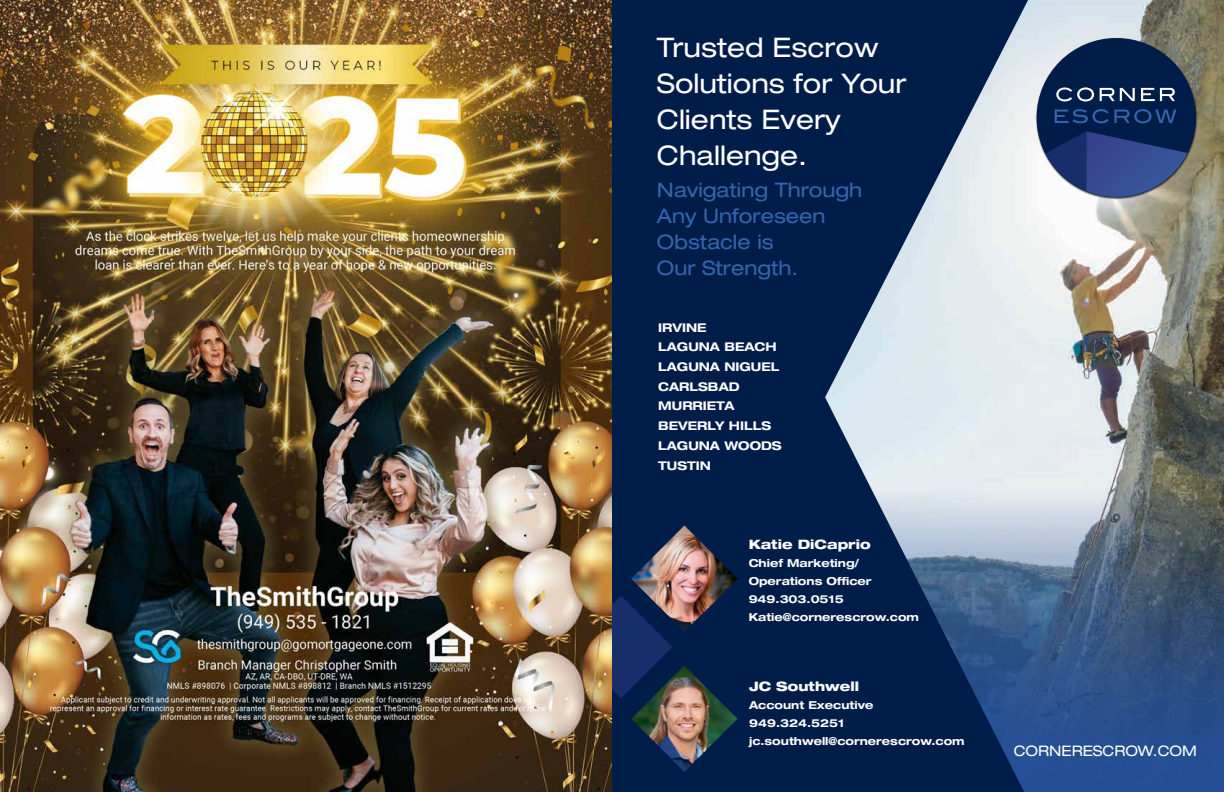
<style>
.page{position:relative;width:1224px;height:792px;background:#fff}
.page>*{position:absolute;margin:0;border:0;box-sizing:border-box;transform-origin:0 0}
.t1{font:expanded 27px/36px "Helvetica Neue LT Std";color:#fff}
.t2{font:expanded 20px/26px "Helvetica Neue LT Std";color:#3665ac}
.t3{font:expanded 14.5px "Helvetica Neue LT Std";color:#fff}
.t4{font:800 expanded 13px "Helvetica Neue LT Std";color:#fff}
.t5{font:700 expanded 12px/19.7px "Helvetica Neue LT Std";color:#fff}
.t6{font:700 expanded 11px/18px "Helvetica Neue LT Std";color:#fff}
</style>
<div class="page">
<img style="left:0;top:0;width:612px;height:792px">
<img style="left:1037px;top:281px;width:187px;height:210px">
<svg style="left:1037px;top:491px;width:187px;height:301px;background:#435f86"></svg>
<svg style="left:612px;top:0;width:425px;height:792px;background:#2e486d"></svg>
<img style="left:984px;top:0;width:240px;height:281px">
<div style="left:1037px;top:38px;width:159px;height:159px;background:#001d49;border-radius:50%"></div>
<svg style="left:1055px;top:109px;width:122px;height:14px"></svg>
<svg style="left:1037px;top:131px;width:151px;height:66px"></svg>
<svg style="left:1056px;top:87px;width:38px;height:14px"></svg>
<svg style="left:1100px;top:88px;width:35px;height:13px"></svg>
<svg style="left:1141px;top:88px;width:34px;height:13px"></svg>
<img style="left:631px;top:666px;width:107px;height:106px">
<img style="left:631px;top:526px;width:106px;height:106px">
<svg style="left:612px;top:596px;width:60px;height:102px;background:#182e5d"></svg>
<h1 class="t1" style="left:657px;top:29px;width:251px">Trusted Escrow<br>Solutions for Your<br>Clients Every<br>Challenge.</h1>
<h2 class="t2" style="left:657px;top:177px;width:207px">Navigating Through<br>Any Unforeseen<br>Obstacle is<br>Our Strength.</h2>
<p class="t5" style="left:658px;top:317px;width:125px">IRVINE<br>LAGUNA BEACH<br>LAGUNA NIGUEL<br>CARLSBAD<br>MURRIETA<br>BEVERLY HILLS<br>LAGUNA WOODS<br>TUSTIN</p>
<p class="t4" style="left:749px;top:536px;width:123px">Katie DiCaprio</p>
<p class="t6" style="left:749px;top:554px;width:172px">Chief Marketing/<br>Operations Officer<br>949.303.0515<br>Katie@cornerescrow.com</p>
<p class="t4" style="left:749px;top:678px;width:111px">JC Southwell</p>
<p class="t6" style="left:749px;top:696px;width:217px">Account Executive<br>949.324.5251 jc.southwell@cornerescrow.com</p>
<h3 class="t3" style="left:1014px;top:742px;width:185px">CORNERESCROW.COM</h3>
</div>
